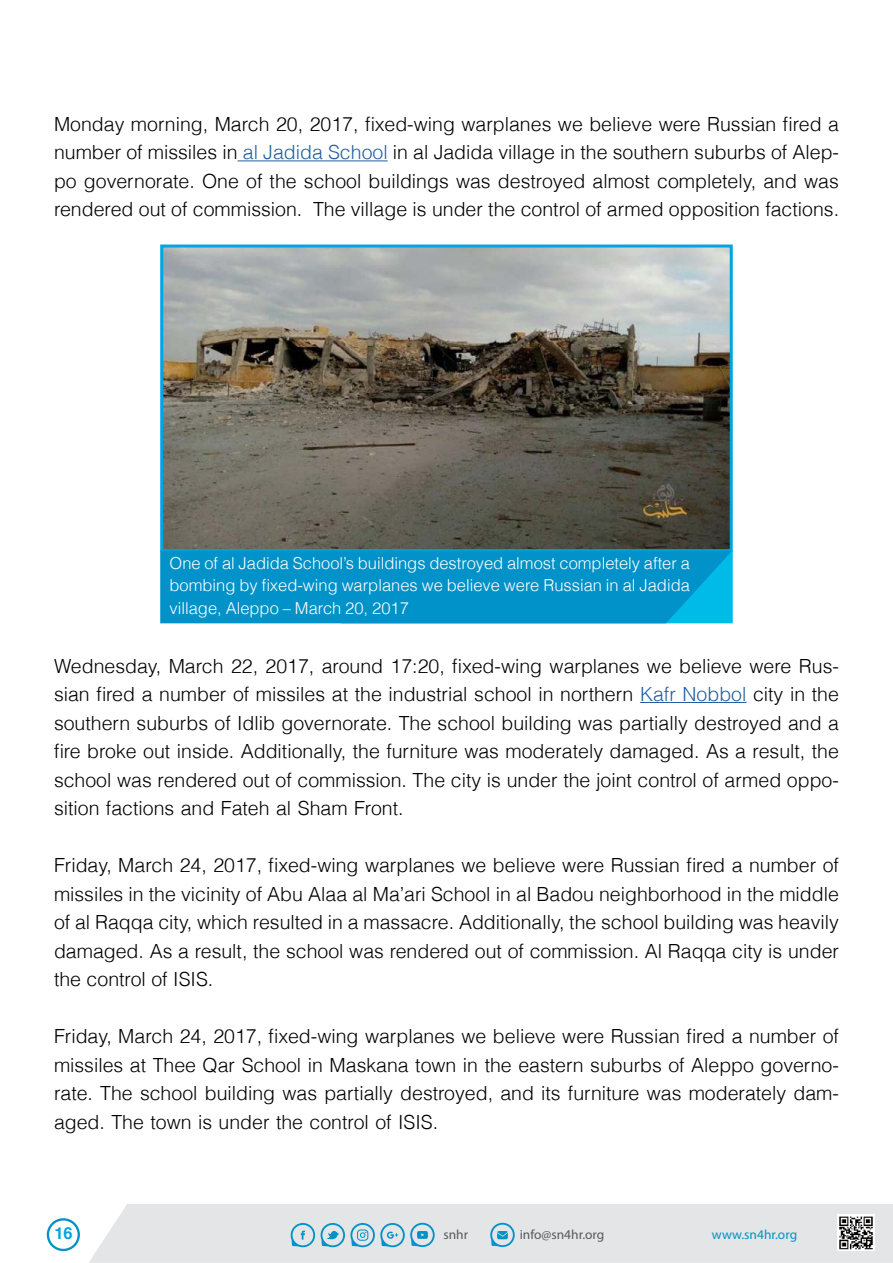
<style>
.page{position:relative;width:893px;height:1263px;background:#fff}
.page>*{position:absolute;margin:0;border:0;box-sizing:border-box;transform-origin:0 0}
.t1{font:300 19.5px/28.5px "Helvetica";color:#000}
.t2{font:300 16.5px/22.5px "Helvetica";color:#fff;text-align:justify}
.t3{font:700 16.5px "Helvetica";color:#00a4e2}
.t4{font:13.35px "Myriad Pro";color:#58595b}
.t5{font:13.35px "Myriad Pro";color:#0092c8}
.s1{color:#215e9e}
</style>
<div class="page">
<div style="left:89px;top:1204px;width:804px;height:59px;background:#e4e5e6"></div>
<svg style="left:291px;top:1223px;width:24px;height:24px"></svg>
<svg style="left:321px;top:1223px;width:114px;height:24px;background:#a1ccdd"></svg>
<svg style="left:490px;top:1223px;width:25px;height:24px"></svg>
<img style="left:837px;top:1214px;width:37px;height:37px">
<svg style="left:47px;top:1218px;width:33px;height:33px"></svg>
<hr style="left:238px;top:160px;width:150px;height:1px;background:#215e9e">
<hr style="left:640px;top:702px;width:106px;height:1px;background:#215e9e">
<img style="left:164px;top:248px;width:565px;height:300px">
<div style="left:160px;top:244px;width:573px;height:308px;border:3px solid #00a4e2"></div>
<div style="left:160px;top:551px;width:573px;height:72px;background:#0092c8"></div>
<p class="t1" style="left:54px;top:109px;width:786px">Monday morning, March 20, 2017, fixed-wing warplanes we believe were Russian fired a</p>
<p class="t1" style="left:54px;top:166px;width:786px">po governorate. One of the school buildings was destroyed almost completely, and was</p>
<p class="t1" style="left:54px;top:137px;width:787px">number of missiles in <span class="s1">al Jadida School</span> in al Jadida village in the southern suburbs of Alep-</p>
<p class="t1" style="left:313px;top:194px;width:528px">The village is under the control of armed opposition factions.</p>
<p class="t1" style="left:54px;top:194px;width:250px">rendered out of commission.</p>
<p class="t2" style="left:169px;top:551px;width:522px">One of al Jadida Schools’ buildings destroyed almost completely after a bombing by fixed-wing warplanes we believe were Russian in al Jadida village, Aleppo – March 20, 2017</p>
<p class="t1" style="left:54px;top:650px;width:786px">Wednesday, March 22, 2017, around 17:20, fixed-wing warplanes we believe were Rus-</p>
<p class="t1" style="left:54px;top:707px;width:786px">southern suburbs of Idlib governorate. The school building was partially destroyed and a fire broke out inside. Additionally, the furniture was moderately damaged. As a result, the</p>
<p class="t1" style="left:54px;top:793px;width:351px">sition factions and Fateh al Sham Front.</p>
<p class="t1" style="left:54px;top:679px;width:786px">sian fired a number of missiles at the industrial school in northern <span class="s1">Kafr Nobbol</span> city in the</p>
<p class="t1" style="left:54px;top:764px;width:786px">school was rendered out of commission. The city is under the joint control of armed oppo-</p>
<p class="t1" style="left:54px;top:850px;width:786px;text-align:justify">Friday, March 24, 2017, fixed-wing warplanes we believe were Russian fired a number of missiles in the vicinity of Abu Alaa al Ma’ari School in al Badou neighborhood in the middle of al Raqqa city, which resulted in a massacre. Additionally, the school building was heavily damaged. As a result, the school was rendered out of commission. Al Raqqa city is under the control of ISIS.</p>
<p class="t1" style="left:54px;top:1021px;width:786px">Friday, March 24, 2017, fixed-wing warplanes we believe were Russian fired a number of</p>
<p class="t1" style="left:54px;top:1049px;width:786px">missiles at Thee Qar School in Maskana town in the eastern suburbs of Aleppo governo-</p>
<p class="t1" style="left:54px;top:1078px;width:786px">rate. The school building was partially destroyed, and its furniture was moderately dam-</p>
<p class="t1" style="left:54px;top:1106px;width:386px">aged. The town is under the control of ISIS.</p>
<p class="t3" style="left:54px;top:1223px;width:20px">16</p>
<p class="t4" style="left:443px;top:1226px;width:26px">snhr</p>
<p class="t4" style="left:520px;top:1226px;width:86px">info@sn4hr.org</p>
<p class="t5" style="left:712px;top:1226px;width:87px">www.sn4hr.org</p>
</div>
